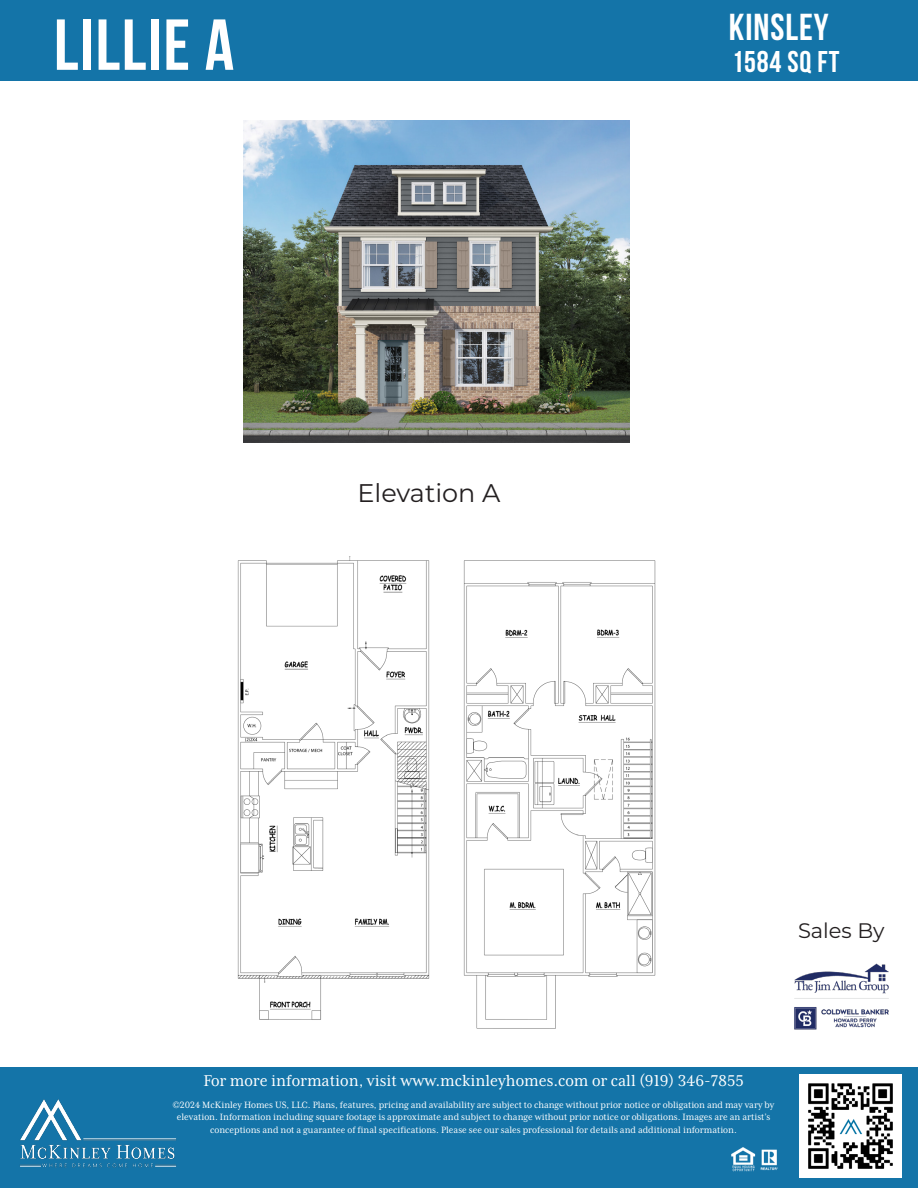
<style>
.page{position:relative;width:918px;height:1188px;background:#fff}
.page>*{position:absolute;margin:0;border:0;box-sizing:border-box;transform-origin:0 0}
.t1{font:700 72px "Bebas Neue";letter-spacing:.025em;color:#fff}
.t2{font:700 37.5px "Bebas Neue";letter-spacing:.025em;color:#fff}
.t3{font:700 30px "Bebas Neue";letter-spacing:.025em;color:#fff}
.t4{font:25.5px "Montserrat";color:#231f20}
.t5{font:21px "Montserrat";color:#231f20}
.t6{font:18px "Mrs Eaves XL Serif Nar OT";color:#fff}
.t7{font:10.5px/12.6px "Mrs Eaves XL Serif Nar OT";color:#fff;text-align:center}
</style>
<div class="page">
<div style="left:0;top:0;width:918px;height:81px;background:#1474a8"></div>
<div style="left:0;top:1068px;width:918px;height:120px;background:#1474a8"></div>
<img style="left:244px;top:121px;width:385px;height:322px">
<img style="left:237px;top:556px;width:419px;height:473px">
<img style="left:20px;top:1099px;width:157px;height:69px">
<img style="left:731px;top:1147px;width:47px;height:25px">
<img style="left:799px;top:1075px;width:103px;height:102px">
<img style="left:794px;top:963px;width:95px;height:67px">
<p class="t1" style="left:54px;top:5px;width:182px">LILLIE A</p>
<p class="t4" style="left:357px;top:475px;width:144px">Elevation A</p>
<p class="t2" style="left:729px;top:6px;width:101px">KINSLEY</p>
<p class="t3" style="left:732px;top:45px;width:109px">1584 SQ FT</p>
<p class="t5" style="left:798px;top:916px;width:88px">Sales By</p>
<p class="t6" style="left:203px;top:1071px;width:542px">For more information, visit www.mckinleyhomes.com or call (919) 346-7855</p>
<p class="t7" style="left:173px;top:1098px;width:603px">©2024 McKinley Homes US, LLC. Plans, features, pricing and availability are subject to change without prior notice or obligation and may vary by elevation. Information including square footage is approximate and subject to change without prior notice or obligations. Images are an artist’s conceptions and not a guarantee of final specifications. Please see our sales professional for details and additional information.</p>
</div>
